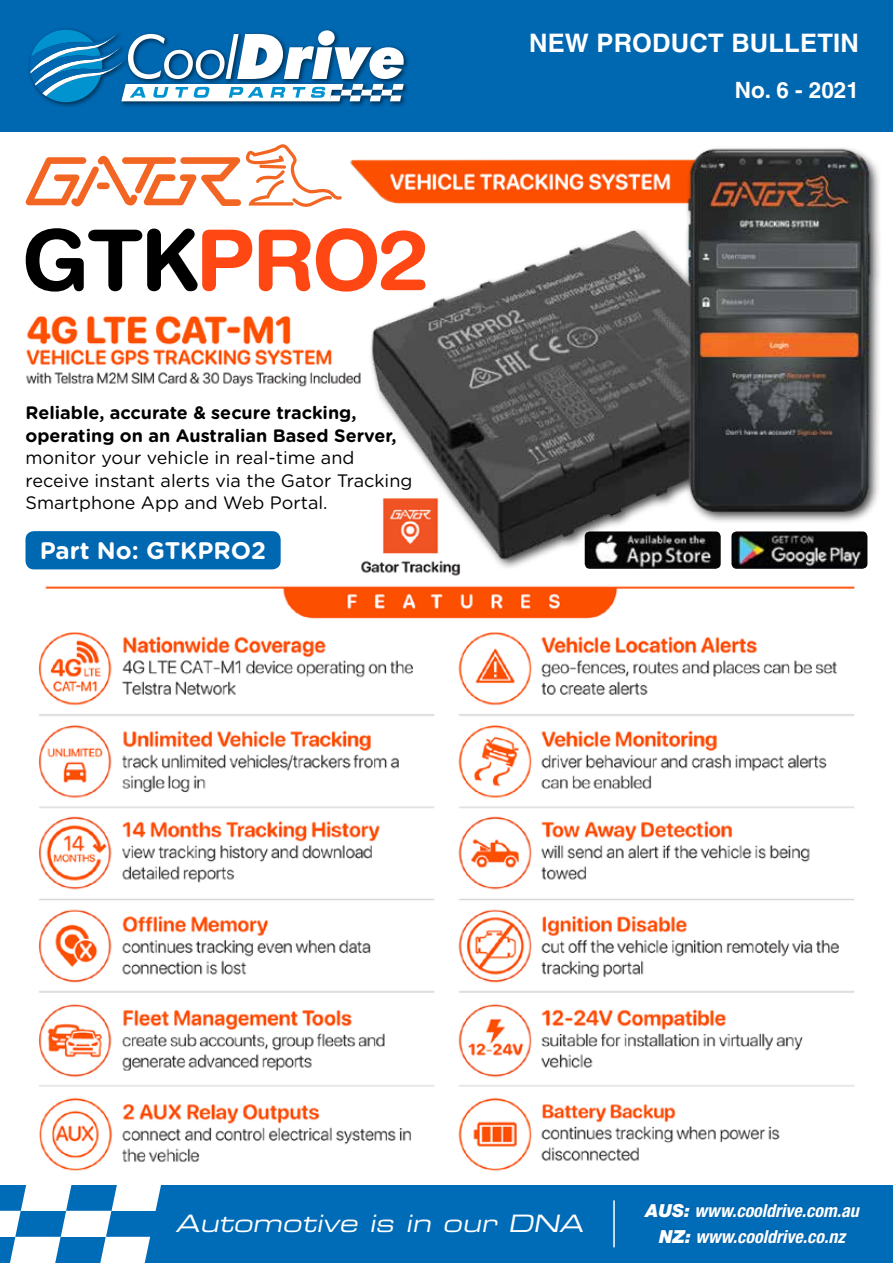
<style>
.page{position:relative;width:893px;height:1263px;background:#fff}
.page>*{position:absolute;margin:0;border:0;box-sizing:border-box;transform-origin:0 0}
.t1{font:700 84px "Helvetica Rounded LT Std";letter-spacing:-.03em;color:#ff4713}
.t2{font:700 25.5px "Helvetica";letter-spacing:.01em;color:#fff}
.t3{font:italic 24px "Eurostile Extended Two";color:#fff}
.t4{font:700 24px "Gotham Rounded";color:#fff}
.t5{font:700 22.5px "Helvetica";color:#fff}
.t6{font:18px/22.5px "Gotham Rounded";color:#000}
.t7{font:700 18px/22.5px "Gotham Rounded";color:#000}
.t8{font:italic 700 condensed 18px "Helvetica Neue";color:#fff}
.s1{color:#000}
.s2{font-weight:900;font-stretch:normal}
</style>
<div class="page">
<div style="left:0;top:0;width:893px;height:132px;background:#0067b1"></div>
<div style="left:27px;top:27px;width:383px;height:81px;background:#000;opacity:.5"></div>
<svg style="left:30px;top:27px;width:374px;height:77px"></svg>
<div style="left:0;top:1185px;width:893px;height:78px;background:#006bb6"></div>
<hr style="left:613px;top:1200px;width:2px;height:47px;background:#fff">
<svg style="left:0;top:1185px;width:161px;height:78px"></svg>
<img style="left:38px;top:585px;width:817px;height:586px">
<svg style="left:26px;top:144px;width:316px;height:63px"></svg>
<div style="left:97px;top:182px;width:13px;height:7px;background:#f26522;border-radius:3px"></div>
<img style="left:350px;top:159px;width:18px;height:24px">
<img style="left:368px;top:148px;width:512px;height:414px">
<img style="left:26px;top:315px;width:335px;height:72px">
<div style="left:26px;top:531px;width:255px;height:38px;background:#0067b1;border-radius:9px"></div>
<img style="left:361px;top:497px;width:100px;height:79px">
<img style="left:731px;top:531px;width:136px;height:38px">
<h2 class="t2" style="left:529px;top:28px;width:331px">NEW PRODUCT BULLETIN</h2>
<h1 class="t1" style="left:21px;top:209px;width:408px"><span class="s1">GTK</span>PRO2</h1>
<p class="t7" style="left:26px;top:401px;width:373px">Reliable, accurate &amp; secure tracking, operating on an Australian Based Server,</p>
<p class="t6" style="left:26px;top:446px;width:388px">monitor your vehicle in real-time and receive instant alerts via the Gator Tracking<br>Smartphone App and Web Portal.</p>
<h3 class="t4" style="left:40px;top:533px;width:228px">Part No: GTKPRO2</h3>
<p class="t5" style="left:735px;top:76px;width:126px">No. 6 - 2021</p>
<h3 class="t3" style="left:176px;top:1207px;width:415px">Automotive is in our DNA</h3>
<p class="t8" style="left:646px;top:1199px;width:215px"><span class="s2">AUS:</span> www.cooldrive.com.au</p>
<p class="t8" style="left:659px;top:1225px;width:187px"><span class="s2">NZ:</span> www.cooldrive.co.nz</p>
</div>
